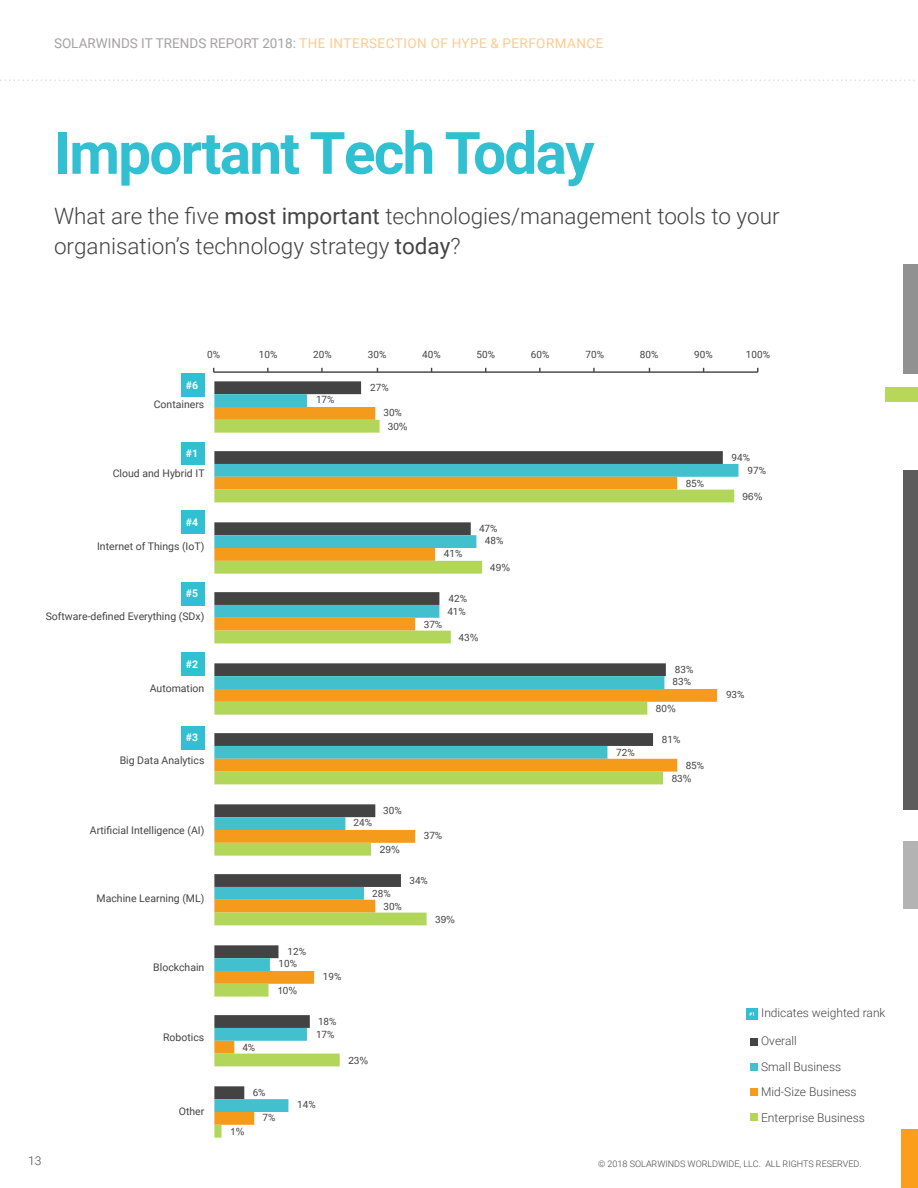
<style>
.page{position:relative;width:918px;height:1188px;background:#fff}
.page>*{position:absolute;margin:0;border:0;box-sizing:border-box;transform-origin:0 0}
.t1{font:700 58.5px "Roboto";letter-spacing:-.03em;color:#31c0d1}
.t2{font:300 22.5px/30px "Roboto";color:#444}
.t3{font:13.5px "Roboto";letter-spacing:.03em;color:#fecb8c}
.t4{font:300 12px/25.5px "Roboto";color:#444}
.t5{font:10.5px "Roboto";color:#444}
.t6{font:700 10.5px "Roboto";color:#fff}
.t7{font:9.9px "Roboto";letter-spacing:.005em;color:#444}
.t8{font:9.9px "Roboto";letter-spacing:.025em;color:#444}
.t9{font:9.9px "Arial";color:#444}
.t10{font:300 9px "Roboto";color:#444}
.s1{color:#a5a2a2}
.s2{font-weight:400}
</style>
<div class="page">
<svg style="left:1px;top:80px;width:914px;height:1px"></svg>
<div style="left:902px;top:1130px;width:16px;height:58px;background:#fa9e1c"></div>
<div style="left:904px;top:264px;width:14px;height:110px;background:#919191"></div>
<div style="left:904px;top:842px;width:14px;height:67px;background:#b3b3b3"></div>
<div style="left:885px;top:387px;width:33px;height:15px;background:#b8d657"></div>
<div style="left:904px;top:470px;width:14px;height:340px;background:#5c5c5c"></div>
<svg style="left:214px;top:420px;width:520px;height:718px"></svg>
<hr style="left:214px;top:371px;width:544px;height:2px;background:#444">
<div style="left:751px;top:1038px;width:7px;height:7px;background:#434344"></div>
<div style="left:751px;top:1063px;width:7px;height:7px;background:#42c0ce"></div>
<div style="left:751px;top:1088px;width:7px;height:7px;background:#f49b1c"></div>
<div style="left:751px;top:1113px;width:7px;height:8px;background:#b2d65a"></div>
<div style="left:181px;top:374px;width:23px;height:23px;background:#31c0d1"></div>
<div style="left:181px;top:442px;width:23px;height:24px;background:#31c0d1"></div>
<div style="left:181px;top:652px;width:23px;height:24px;background:#31c0d1"></div>
<div style="left:181px;top:582px;width:23px;height:24px;background:#31c0d1"></div>
<div style="left:181px;top:726px;width:23px;height:24px;background:#31c0d1"></div>
<div style="left:181px;top:510px;width:23px;height:24px;background:#31c0d1"></div>
<div style="left:747px;top:1009px;width:11px;height:11px;background:#31c0d1"></div>
<svg style="left:749px;top:1012px;width:5px;height:4px"></svg>
<h3 class="t3" style="left:54px;top:34px;width:551px"><span class="s1">SOLARWINDS IT TRENDS REPORT 2018:</span> THE INTERSECTION OF HYPE &amp; PERFORMANCE</h3>
<h1 class="t1" style="left:54px;top:112px;width:542px">Important Tech Today</h1>
<h2 class="t2" style="left:54px;top:200px;width:727px">What are the five <span class="s2">most important</span> technologies/management tools to your organisation’s technology strategy <span class="s2">today</span>?</h2>
<p class="t6" style="left:186px;top:378px;width:14px">#6</p>
<p class="t7" style="left:207px;top:348px;width:14px">0%</p>
<p class="t7" style="left:259px;top:348px;width:20px">10%</p>
<p class="t7" style="left:313px;top:348px;width:20px">20%</p>
<p class="t7" style="left:368px;top:348px;width:20px">30%</p>
<p class="t7" style="left:422px;top:348px;width:20px">40%</p>
<p class="t7" style="left:477px;top:348px;width:20px">50%</p>
<p class="t7" style="left:531px;top:348px;width:20px">60%</p>
<p class="t7" style="left:585px;top:348px;width:20px">70%</p>
<p class="t7" style="left:640px;top:348px;width:20px">80%</p>
<p class="t7" style="left:694px;top:348px;width:20px">90%</p>
<p class="t7" style="left:746px;top:348px;width:26px">100%</p>
<p class="t7" style="left:370px;top:380px;width:20px">27%</p>
<p class="t5" style="left:154px;top:397px;width:52px">Containers</p>
<p class="t7" style="left:156px;top:398px;width:49px">Containers</p>
<p class="t7" style="left:316px;top:393px;width:20px">17%</p>
<p class="t7" style="left:383px;top:406px;width:20px">30%</p>
<p class="t9" style="left:388px;top:419px;width:21px">30%</p>
<p class="t6" style="left:186px;top:446px;width:14px">#1</p>
<p class="t7" style="left:732px;top:451px;width:20px">94%</p>
<p class="t5" style="left:113px;top:466px;width:93px">Cloud and Hybrid IT</p>
<p class="t7" style="left:115px;top:469px;width:90px">Cloud &amp;/or hybrid IT</p>
<p class="t7" style="left:686px;top:476px;width:20px">85%</p>
<p class="t7" style="left:748px;top:463px;width:20px">97%</p>
<p class="t9" style="left:743px;top:490px;width:21px">96%</p>
<p class="t6" style="left:186px;top:514px;width:14px">#4</p>
<p class="t7" style="left:479px;top:521px;width:20px">47%</p>
<p class="t5" style="left:97px;top:539px;width:109px">Internet of Things (IoT)</p>
<p class="t7" style="left:102px;top:539px;width:103px">Internet of Things (IoT)</p>
<p class="t7" style="left:444px;top:547px;width:20px">41%</p>
<p class="t7" style="left:485px;top:534px;width:20px">48%</p>
<p class="t9" style="left:490px;top:560px;width:21px">49%</p>
<p class="t6" style="left:186px;top:586px;width:14px">#5</p>
<p class="t7" style="left:449px;top:592px;width:20px">42%</p>
<p class="t5" style="left:46px;top:609px;width:160px">Software-defined Everything (SDx)</p>
<p class="t7" style="left:77px;top:610px;width:129px">SW Defined Everything (SDx)</p>
<p class="t7" style="left:447px;top:604px;width:20px">41%</p>
<p class="t7" style="left:424px;top:617px;width:20px">37%</p>
<p class="t9" style="left:459px;top:631px;width:21px">43%</p>
<p class="t6" style="left:186px;top:657px;width:14px">#2</p>
<p class="t7" style="left:675px;top:662px;width:20px">83%</p>
<p class="t7" style="left:152px;top:680px;width:54px">Automation</p>
<p class="t5" style="left:150px;top:681px;width:56px">Automation</p>
<p class="t7" style="left:673px;top:675px;width:20px">83%</p>
<p class="t7" style="left:726px;top:688px;width:20px">93%</p>
<p class="t9" style="left:656px;top:701px;width:21px">80%</p>
<p class="t6" style="left:186px;top:730px;width:14px">#3</p>
<p class="t7" style="left:662px;top:733px;width:20px">81%</p>
<p class="t7" style="left:125px;top:750px;width:79px">Big data analytics</p>
<p class="t5" style="left:120px;top:753px;width:86px">Big Data Analytics</p>
<p class="t7" style="left:616px;top:745px;width:20px">72%</p>
<p class="t7" style="left:686px;top:758px;width:20px">85%</p>
<p class="t9" style="left:672px;top:772px;width:21px">83%</p>
<p class="t7" style="left:383px;top:803px;width:20px">30%</p>
<p class="t8" style="left:95px;top:821px;width:110px">Artificial Intelligence (AI)</p>
<p class="t5" style="left:90px;top:823px;width:116px">Artificial Intelligence (AI)</p>
<p class="t7" style="left:354px;top:816px;width:20px">24%</p>
<p class="t7" style="left:424px;top:829px;width:20px">37%</p>
<p class="t9" style="left:380px;top:842px;width:21px">29%</p>
<p class="t7" style="left:409px;top:874px;width:20px">34%</p>
<p class="t5" style="left:97px;top:891px;width:109px">Machine Learning (ML)</p>
<p class="t8" style="left:128px;top:891px;width:77px">Machine learning</p>
<p class="t7" style="left:372px;top:886px;width:20px">28%</p>
<p class="t7" style="left:383px;top:899px;width:20px">30%</p>
<p class="t9" style="left:435px;top:913px;width:21px">39%</p>
<p class="t7" style="left:288px;top:944px;width:20px">12%</p>
<p class="t5" style="left:153px;top:960px;width:53px">Blockchain</p>
<p class="t7" style="left:155px;top:962px;width:50px">Blockchain</p>
<p class="t7" style="left:279px;top:957px;width:20px">10%</p>
<p class="t7" style="left:323px;top:970px;width:20px">19%</p>
<p class="t9" style="left:277px;top:983px;width:21px">10%</p>
<p class="t7" style="left:318px;top:1015px;width:20px">18%</p>
<p class="t4" style="left:761px;top:1000px;width:126px">Indicates weighted rank</p>
<p class="t5" style="left:163px;top:1030px;width:43px">Robotics</p>
<p class="t7" style="left:165px;top:1032px;width:41px">Robotics</p>
<p class="t7" style="left:242px;top:1040px;width:14px">4%</p>
<p class="t7" style="left:316px;top:1027px;width:20px">17%</p>
<p class="t9" style="left:348px;top:1054px;width:21px">23%</p>
<p class="t7" style="left:253px;top:1085px;width:14px">6%</p>
<p class="t7" style="left:179px;top:1103px;width:26px">Other</p>
<p class="t5" style="left:179px;top:1104px;width:27px">Other</p>
<p class="t7" style="left:263px;top:1111px;width:14px">7%</p>
<p class="t7" style="left:297px;top:1098px;width:20px">14%</p>
<p class="t4" style="left:761px;top:1028px;width:105px">Overall<br>Small Business<br>Mid-Size Business<br>Enterprise Business</p>
<p class="t9" style="left:230px;top:1124px;width:16px">1%</p>
<p class="t4" style="left:28px;top:1148px;width:15px">13</p>
<p class="t10" style="left:598px;top:1157px;width:265px">© 2018 SOLARWINDS WORLDWIDE, LLC. ALL RIGHTS RESERVED.</p>
</div>
